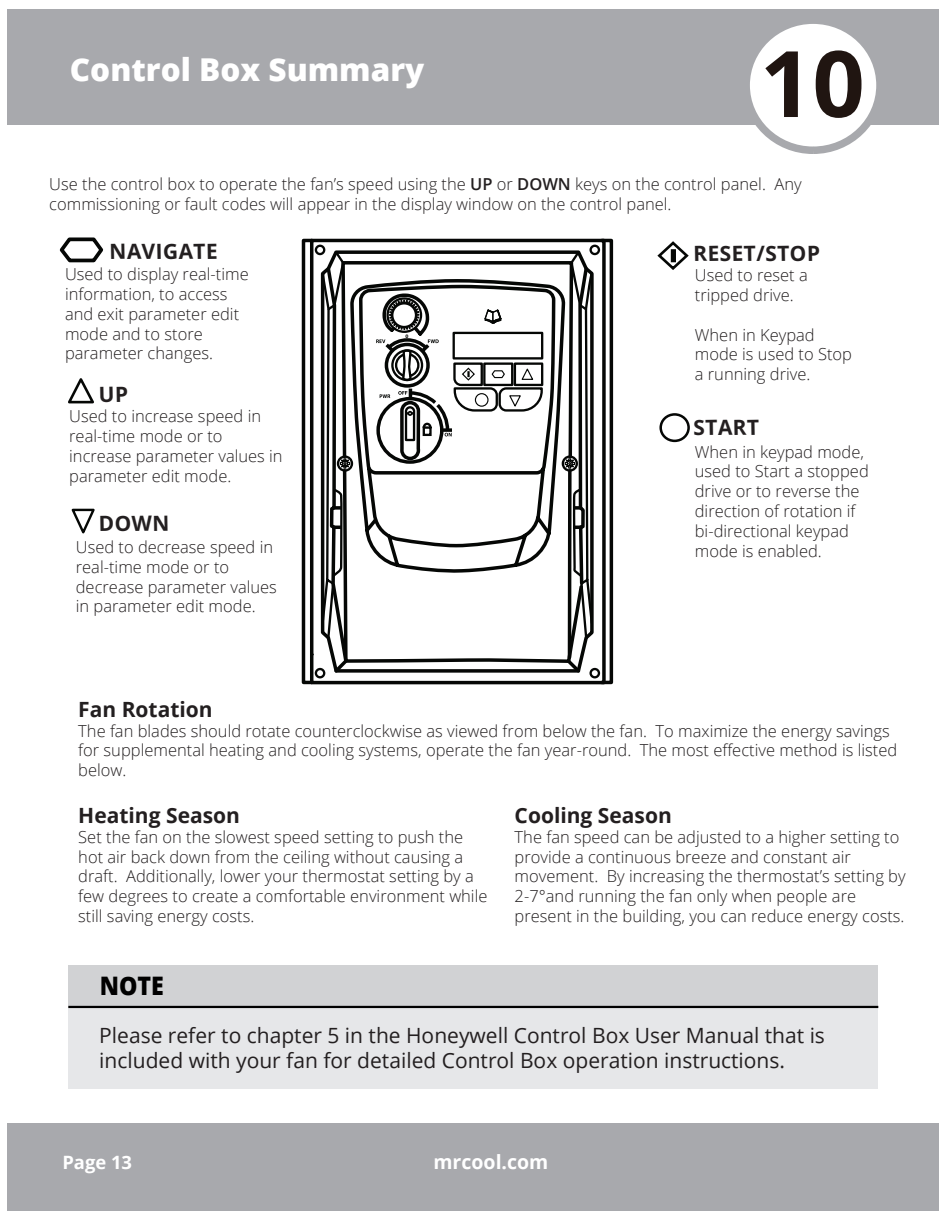
<style>
.page{position:relative;width:945px;height:1215px;background:#fff}
.page>*{position:absolute;margin:0;border:0;box-sizing:border-box;transform-origin:0 0}
.t1{font:700 91.8px "Open Sans";color:#201511}
.t2{font:800 31.5px "Open Sans";color:#fff}
.t3{font:800 25.5px "Open Sans";color:#000;scale:.91 1}
.t4{font:21px/25.2px "Open Sans";color:#231f20}
.t5{font:700 21px "Open Sans";color:#231f20}
.t6{font:700 19.5px "Open Sans";color:#fff}
.t7{font:700 18.45px "Open Sans";color:#fff}
.t8{font:300 16.5px/19.8px "Open Sans";color:#231f20}
.t9{font:700 5.4px "Myriad Pro";color:#050706}
.s1{font-weight:600}
</style>
<div class="page">
<div style="left:7px;top:1123px;width:932px;height:88px;background:#a8a9ad"></div>
<div style="left:7px;top:9px;width:932px;height:60px;background:#a8a9ad"></div>
<div style="left:7px;top:17px;width:932px;height:108px;background:#a8a9ad"></div>
<div style="left:742px;top:16px;width:142px;height:138px;background:#fff;border:8px solid #a8a9ad;border-radius:50%"></div>
<svg style="left:301px;top:238px;width:306px;height:447px"></svg>
<div style="left:600px;top:239px;width:13px;height:445px;border:3px solid #050705"></div>
<svg style="left:351px;top:259px;width:212px;height:229px"></svg>
<svg style="left:330px;top:488px;width:254px;height:601px"></svg>
<div style="left:337px;top:455px;width:16px;height:17px;border:2px solid #050705;border-radius:50%"></div>
<svg style="left:314px;top:243px;width:37px;height:437px"></svg>
<div style="left:562px;top:455px;width:16px;height:17px;border:2px solid #050705;border-radius:50%"></div>
<svg style="left:563px;top:243px;width:38px;height:437px"></svg>
<svg style="left:59px;top:237px;width:45px;height:26px"></svg>
<svg style="left:71px;top:508px;width:24px;height:26px"></svg>
<svg style="left:657px;top:241px;width:32px;height:29px"></svg>
<div style="left:659px;top:413px;width:31px;height:29px;border:3px solid #050705;border-radius:50%"></div>
<div style="left:68px;top:995px;width:810px;height:93px;background:#e6e7e9"></div>
<div style="left:68px;top:965px;width:810px;height:40px;background:#d1d2d4"></div>
<hr style="left:68px;top:1006px;width:810px;height:2px;background:#000">
<svg style="left:68px;top:378px;width:26px;height:26px"></svg>
<h2 class="t2" style="left:70px;top:46px;width:356px">Control Box Summary</h2>
<h1 class="t1" style="left:760px;top:19px;width:106px">10</h1>
<p class="t8" style="left:49px;top:174px;width:754px">Use the control box to operate the fan’s speed using the <span class="s1">UP</span> or <span class="s1">DOWN</span> keys on the control panel. Any commissioning or fault codes will appear in the display window on the control panel.</p>
<p class="t5" style="left:109px;top:237px;width:110px;rotate:-1deg">NAVIGATE</p>
<p class="t5" style="left:693px;top:240px;width:128px;rotate:-1deg">RESET/STOP</p>
<p class="t8" style="left:65px;top:264px;width:185px">Used to display real-time information, to access and exit parameter edit mode and to store parameter changes.</p>
<p class="t8" style="left:695px;top:265px;width:114px">Used to reset a tripped drive.</p>
<p class="t8" style="left:695px;top:324px;width:159px">When in Keypad mode is used to Stop a running drive.</p>
<p class="t9" style="left:406px;top:333px;width:4px">0</p>
<p class="t8" style="left:69px;top:406px;width:215px">Used to increase speed in real-time mode or to increase parameter values in parameter edit mode.</p>
<p class="t5" style="left:99px;top:509px;width:72px;rotate:-1deg">DOWN</p>
<p class="t8" style="left:76px;top:537px;width:203px">Used to decrease speed in real-time mode or to decrease parameter values in parameter edit mode.</p>
<p class="t5" style="left:693px;top:413px;width:67px;rotate:-1deg">START</p>
<p class="t8" style="left:695px;top:441px;width:175px">When in keypad mode, used to Start a stopped drive or to reverse the direction of rotation if bi-directional keypad mode is enabled.</p>
<p class="t5" style="left:78px;top:694px;width:136px">Fan Rotation</p>
<p class="t8" style="left:78px;top:720px;width:820px">The fan blades should rotate counterclockwise as viewed from below the fan. To maximize the energy savings for supplemental heating and cooling systems, operate the fan year-round. The most effective method is listed below.</p>
<p class="t5" style="left:78px;top:800px;width:163px">Heating Season</p>
<p class="t8" style="left:78px;top:826px;width:411px">Set the fan on the slowest speed setting to push the hot air back down from the ceiling without causing a draft. Additionally, lower your thermostat setting by a few degrees to create a comfortable environment while still saving energy costs.</p>
<p class="t5" style="left:515px;top:800px;width:159px">Cooling Season</p>
<p class="t8" style="left:515px;top:826px;width:393px">The fan speed can be adjusted to a higher setting to provide a continuous breeze and constant air movement. By increasing the thermostat’s setting by 2-7°and running the fan only when people are present in the building, you can reduce energy costs.</p>
<h3 class="t3" style="left:100px;top:966px;width:72px">NOTE</h3>
<p class="t4" style="left:99px;top:1022px;width:727px">Please refer to chapter 5 in the Honeywell Control Box User Manual that is included with your fan for detailed Control Box operation instructions.</p>
<p class="t7" style="left:62px;top:1149px;width:71px">Page 13</p>
<p class="t6" style="left:434px;top:1148px;width:116px">mrcool.com</p>
</div>
